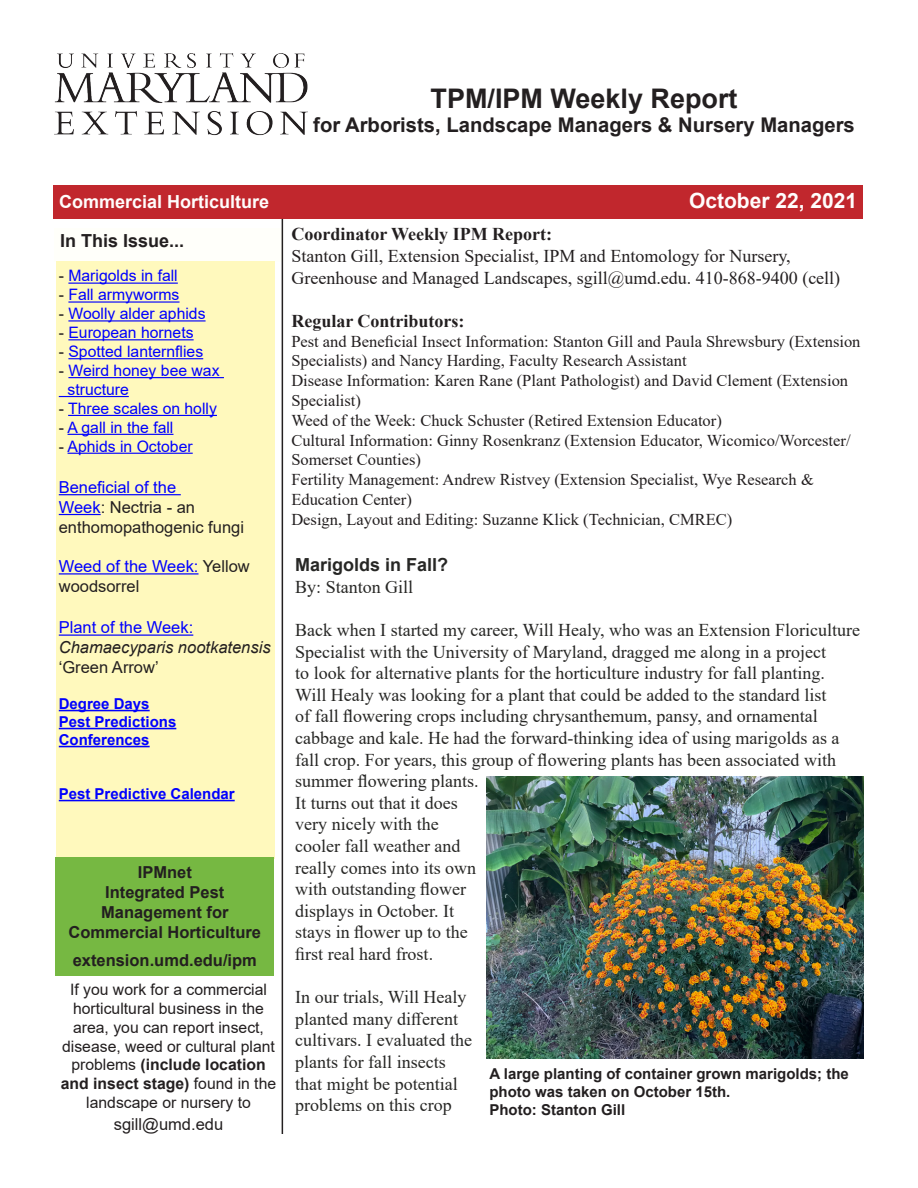
<style>
.page{position:relative;width:918px;height:1188px;background:#fff}
.page>*{position:absolute;margin:0;border:0;box-sizing:border-box;transform-origin:0 0}
.t1{font:700 27px "Arial";color:#231f20}
.t2{font:700 21px "Arial";color:#fffdfc}
.t3{font:700 20.25px "Arial";color:#231f20}
.t4{font:18px/21.6px "Times New Roman";color:#272725}
.t5{font:18px/21.6px "Times New Roman";color:#231f20}
.t6{font:700 18px "Times New Roman";color:#231f20}
.t7{font:700 18px "Arial";color:#fffdfc}
.t8{font:700 18px "Arial";color:#272725}
.t9{font:700 18px "Arial";color:#231f20}
.t10{font:16.5px/19.8px "Times New Roman";color:#231f20}
.t11{font:16.5px/19.8px "Arial";color:#231f20}
.t12{font:700 16.5px/19.8px "Arial";color:#231f20}
.t13{font:italic 16.5px/19.8px "Arial";color:#231f20}
.t14{font:16.5px "Arial";color:#00f}
.t15{font:15.75px/18.9px "Arial";color:#231f20;text-align:center}
.t16{font:15.75px/18.9px "Arial";color:#00f}
.Photo_credit{font:700 15px/18px "Arial";color:#231f20}
.t17{font:700 15px "Arial";color:#00f}
.s1{color:#231f20}
.s2{color:#00f}
.s3{font-style:normal}
.s4{font-weight:700}
</style>
<div class="page">
<div style="left:53px;top:185px;width:810px;height:34px;background:#c1272d"></div>
<div style="left:54px;top:228px;width:228px;height:34px;background:#fffffa"></div>
<hr style="left:282px;top:219px;width:1px;height:915px;background:#231f20">
<img style="left:54px;top:54px;width:254px;height:82px">
<div style="left:56px;top:261px;width:218px;height:598px;background:#fff9bd"></div>
<hr style="left:68px;top:283px;width:110px;height:1px;background:#00f">
<hr style="left:68px;top:301px;width:112px;height:2px;background:#00f">
<hr style="left:68px;top:320px;width:138px;height:2px;background:#00f">
<hr style="left:68px;top:339px;width:126px;height:1px;background:#00f">
<hr style="left:68px;top:358px;width:135px;height:1px;background:#00f">
<hr style="left:68px;top:377px;width:156px;height:1px;background:#00f">
<hr style="left:59px;top:396px;width:70px;height:1px;background:#00f">
<hr style="left:68px;top:415px;width:149px;height:1px;background:#00f">
<hr style="left:68px;top:434px;width:105px;height:1px;background:#00f">
<hr style="left:68px;top:453px;width:125px;height:1px;background:#00f">
<hr style="left:59px;top:494px;width:122px;height:1px;background:#00f">
<hr style="left:59px;top:514px;width:42px;height:1px;background:#00f">
<hr style="left:59px;top:573px;width:140px;height:2px;background:#00f">
<hr style="left:59px;top:635px;width:134px;height:1px;background:#00f">
<hr style="left:59px;top:710px;width:91px;height:1px;background:#00f">
<hr style="left:59px;top:728px;width:117px;height:1px;background:#00f">
<hr style="left:59px;top:746px;width:91px;height:1px;background:#00f">
<hr style="left:59px;top:800px;width:176px;height:1px;background:#00f">
<div style="left:56px;top:857px;width:218px;height:119px;background:#76b842"></div>
<img style="left:486px;top:777px;width:378px;height:281px">
<h1 class="t1" style="left:431px;top:79px;width:309px">TPM/IPM Weekly Report</h1>
<p class="t3" style="left:313px;top:111px;width:543px">for Arborists, Landscape Managers &amp; Nursery Managers</p>
<p class="t7" style="left:59px;top:189px;width:212px">Commercial Horticulture</p>
<p class="t2" style="left:689px;top:186px;width:170px">October 22, 2021</p>
<p class="t6" style="left:291px;top:221px;width:262px">Coordinator Weekly IPM Report:</p>
<p class="t5" style="left:291px;top:245px;width:550px">Stanton Gill, Extension Specialist, IPM and Entomology for Nursery,<br>Greenhouse and Managed Landscapes, sgill@umd.edu. 410-868-9400 (cell)</p>
<p class="t6" style="left:291px;top:308px;width:175px">Regular Contributors:</p>
<p class="t10" style="left:291px;top:331px;width:571px">Pest and Beneficial Insect Information: Stanton Gill and Paula Shrewsbury (Extension Specialists) and Nancy Harding, Faculty Research Assistant<br>Disease Information: Karen Rane (Plant Pathologist) and David Clement (Extension Specialist)<br>Weed of the Week: Chuck Schuster (Retired Extension Educator)<br>Cultural Information: Ginny Rosenkranz (Extension Educator, Wicomico/Worcester/ Somerset Counties)<br>Fertility Management: Andrew Ristvey (Extension Specialist, Wye Research &amp; Education Center)<br>Design, Layout and Editing: Suzanne Klick (Technician, CMREC)</p>
<p class="t9" style="left:60px;top:228px;width:126px">In This Issue...</p>
<p class="t16" style="left:59px;top:266px;width:121px"><span class="s1">-</span> Marigolds in fall</p>
<p class="t16" style="left:59px;top:285px;width:122px"><span class="s1">-</span> Fall armyworms</p>
<p class="t16" style="left:59px;top:304px;width:148px"><span class="s1">-</span> Woolly alder aphids</p>
<p class="t16" style="left:59px;top:323px;width:136px"><span class="s1">-</span> European hornets</p>
<p class="t16" style="left:59px;top:342px;width:146px"><span class="s1">-</span> Spotted lanternflies</p>
<p class="t16" style="left:68px;top:361px;width:154px;text-indent:-9px"><span class="s1">-</span> Weird honey bee wax structure</p>
<p class="t16" style="left:59px;top:399px;width:160px"><span class="s1">-</span> Three scales on holly</p>
<p class="t16" style="left:59px;top:418px;width:116px"><span class="s1">-</span> A gall in the fall</p>
<p class="t16" style="left:59px;top:436px;width:135px"><span class="s1">-</span> Aphids in October</p>
<p class="t11" style="left:59px;top:477px;width:187px"><span class="s2">Beneficial of the<br>Week</span>: Nectria - an enthomopathogenic fungi</p>
<p class="t11" style="left:59px;top:556px;width:193px"><span class="s2">Weed of the Week:</span> Yellow woodsorrel</p>
<p class="t14" style="left:59px;top:616px;width:136px">Plant of the Week:</p>
<p class="t13" style="left:59px;top:638px;width:213px">Chamaecyparis nootkatensis <span class="s3">‘Green Arrow’</span></p>
<p class="t17" style="left:59px;top:693px;width:92px">Degree Days</p>
<p class="t17" style="left:59px;top:711px;width:119px">Pest Predictions</p>
<p class="t17" style="left:59px;top:729px;width:92px">Conferences</p>
<p class="t8" style="left:295px;top:552px;width:155px">Marigolds in Fall?</p>
<p class="t4" style="left:295px;top:575px;width:120px">By: Stanton Gill</p>
<p class="t4" style="left:295px;top:619px;width:566px">Back when I started my career, Will Healy, who was an Extension Floriculture Specialist with the University of Maryland, dragged me along in a project<br>to look for alternative plants for the horticulture industry for fall planting.<br>Will Healy was looking for a plant that could be added to the standard list<br>of fall flowering crops including chrysanthemum, pansy, and ornamental cabbage and kale. He had the forward-thinking idea of using marigolds as a fall crop. For years, this group of flowering plants has been associated with summer flowering plants.<br>It turns out that it does<br>very nicely with the<br>cooler fall weather and<br>really comes into its own<br>with outstanding flower<br>displays in October. It<br>stays in flower up to the<br>first real hard frost.</p>
<p class="t4" style="left:295px;top:986px;width:178px">In our trials, Will Healy planted many different cultivars. I evaluated the plants for fall insects that might be potential problems on this crop</p>
<p class="t17" style="left:59px;top:783px;width:177px">Pest Predictive Calendar</p>
<p class="t12" style="left:138px;top:863px;width:56px">IPMnet</p>
<p class="t12" style="left:101px;top:882px;width:129px">Integrated Pest<br>Management for</p>
<p class="t12" style="left:69px;top:922px;width:194px">Commercial Horticulture</p>
<p class="t12" style="left:73px;top:951px;width:186px">extension.umd.edu/ipm</p>
<p class="t15" style="left:61px;top:980px;width:217px">If you work for a commercial horticultural business in the area, you can report insect, disease, weed or cultural plant problems <span class="s4">(include location and insect stage)</span> found in the landscape or nursery to</p>
<p class="t11" style="left:114px;top:1114px;width:111px">sgill@umd.edu</p>
<p class="Photo_credit" style="left:489px;top:1065px;width:361px">A large planting of container grown marigolds; the photo was taken on October 15th.</p>
<p class="Photo_credit" style="left:489px;top:1101px;width:137px">Photo: Stanton Gill</p>
</div>
